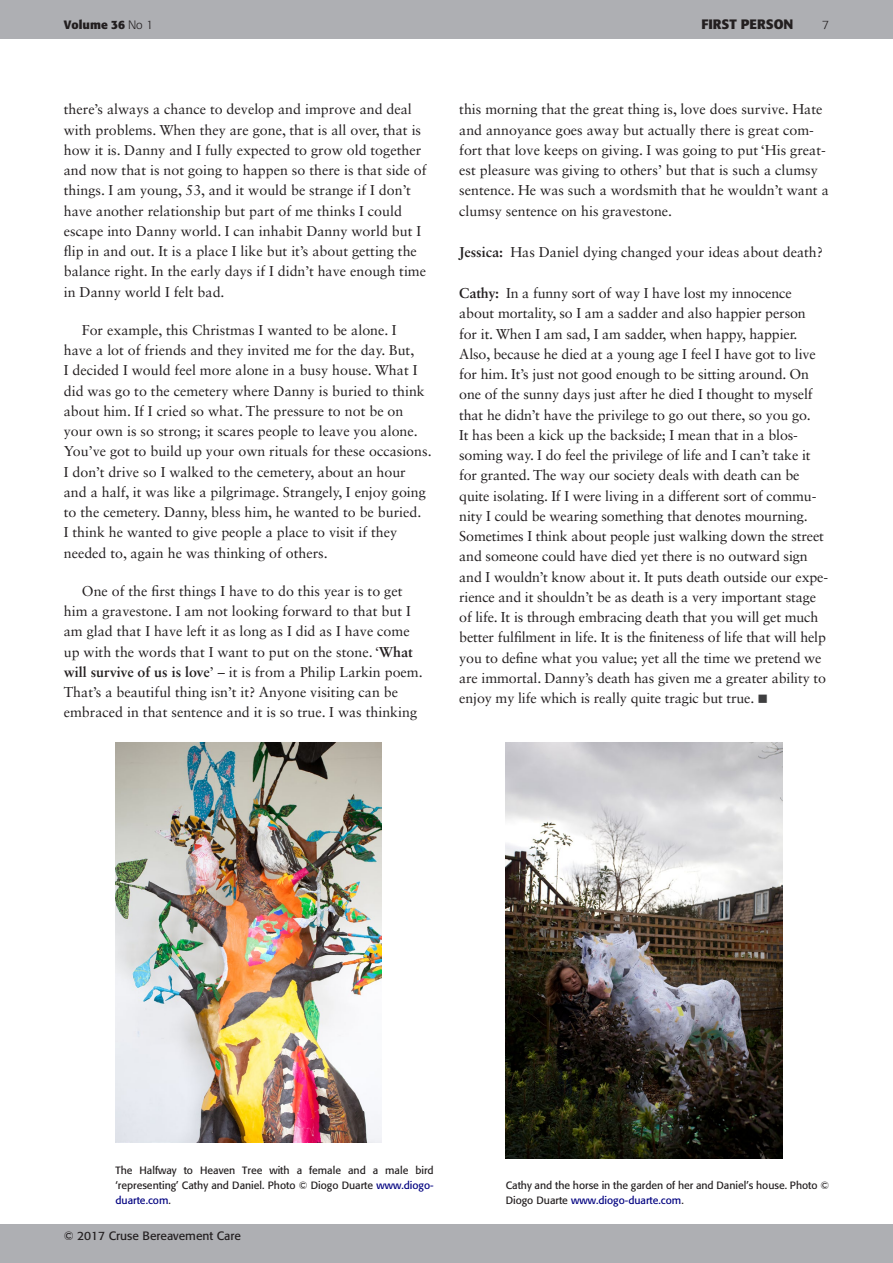
<style>
.page{position:relative;width:893px;height:1263px;background:#fff}
.page>*{position:absolute;margin:0;border:0;box-sizing:border-box;transform-origin:0 0}
.t1{font:14.25px/20.2px "Sabon LT Std";color:#231f20}
.t2{font:700 13.5px "Formata";color:#231f20}
.t3{font:12px "Formata";color:#231f20}
.t4{font:700 12px "Formata";color:#231f20}
.t5{font:300 12px "Formata";color:#231f20}
.t6{font:10.5px/15px "Formata";color:#231f20;text-align:justify}
.s1{font-weight:300}
.s2{font-weight:700}
.s3{color:#3e3e3f}
.s4{color:#000080}
</style>
<div class="page">
<div style="left:0;top:1225px;width:893px;height:38px;background:#aeafb3"></div>
<div style="left:0;top:0;width:893px;height:38px;background:#aeafb3"></div>
<img style="left:115px;top:743px;width:267px;height:399px">
<img style="left:506px;top:743px;width:276px;height:415px">
<p class="t4" style="left:64px;top:18px;width:91px">VOLUME 36 <span class="s1">No 1</span></p>
<p class="t2" style="left:701px;top:16px;width:93px">FIRST PERSON</p>
<p class="t5" style="left:822px;top:18px;width:8px">7</p>
<p class="t1" style="left:64px;top:99px;width:364px">there’s always a chance to develop and improve and deal with problems. When they are gone, that is all over, that is how it is. Danny and I fully expected to grow old together and now that is not going to happen so there is that side of things. I am young, 53, and it would be strange if I don’t have another relationship but part of me thinks I could escape into Danny world. I can inhabit Danny world but I flip in and out. It is a place I like but it’s about getting the balance right. In the early days if I didn’t have enough time in Danny world I felt bad.</p>
<p class="t1" style="left:64px;top:320px;width:369px;text-indent:18px">For example, this Christmas I wanted to be alone. I<br>have a lot of friends and they invited me for the day. But,<br>I decided I would feel more alone in a busy house. What I did was go to the cemetery where Danny is buried to think about him. If I cried so what. The pressure to not be on your own is so strong; it scares people to leave you alone.<br>You’ve got to build up your own rituals for these occasions.<br>I don’t drive so I walked to the cemetery, about an hour and a half, it was like a pilgrimage. Strangely, I enjoy going to the cemetery. Danny, bless him, he wanted to be buried.<br>I think he wanted to give people a place to visit if they needed to, again he was thinking of others.</p>
<p class="t1" style="left:64px;top:581px;width:360px;text-indent:18px">One of the first things I have to do this year is to get him a gravestone. I am not looking forward to that but I am glad that I have left it as long as I did as I have come up with the words that I want to put on the stone. ‘<span class="s2">What will survive of us is love</span>’ – it is from a Philip Larkin poem.<br>That’s a beautiful thing isn’t it? Anyone visiting can be embraced in that sentence and it is so true. I was thinking</p>
<p class="t1" style="left:459px;top:99px;width:371px">this morning that the great thing is, love does survive. Hate and annoyance goes away but actually there is great com&shy;fort that love keeps on giving. I was going to put ‘His great&shy;est pleasure was giving to others’ but that is such a clumsy sentence. He was such a wordsmith that he wouldn’t want a clumsy sentence on his gravestone.</p>
<p class="t1" style="left:459px;top:242px;width:365px"><span class="s2">Jessica:</span> Has Daniel dying changed your ideas about death?</p>
<p class="t1" style="left:459px;top:283px;width:370px"><span class="s2">Cathy:</span> In a funny sort of way I have lost my innocence about mortality, so I am a sadder and also happier person<br>for it. When I am sad, I am sadder, when happy, happier.<br>Also, because he died at a young age I feel I have got to live for him. It’s just not good enough to be sitting around. On one of the sunny days just after he died I thought to myself that he didn’t have the privilege to go out there, so you go.<br>It has been a kick up the backside; I mean that in a blos&shy;soming way. I do feel the privilege of life and I can’t take it for granted. The way our society deals with death can be quite isolating. If I were living in a different sort of commu&shy;nity I could be wearing something that denotes mourning.<br>Sometimes I think about people just walking down the street and someone could have died yet there is no outward sign and I wouldn’t know about it. It puts death outside our expe&shy;rience and it shouldn’t be as death is a very important stage of life. It is through embracing death that you will get much better fulfilment in life. It is the finiteness of life that will help you to define what you value; yet all the time we pretend we are immortal. Danny’s death has given me a greater ability to enjoy my life which is really quite tragic but true. <span class="s3">■</span></p>
<p class="t6" style="left:115px;top:1163px;width:320px">The Halfway to Heaven Tree with a female and a male bird ‘representing’ Cathy and Daniel. Photo © Diogo Duarte <span class="s4">www.diogo&shy;duarte.com</span>.</p>
<p class="t3" style="left:64px;top:1228px;width:179px">© 2017 Cruse Bereavement Care</p>
<p class="t6" style="left:506px;top:1178px;width:325px">Cathy and the horse in the garden of her and Daniel’s house. Photo ©<br>Diogo Duarte <span class="s4">www.diogo-duarte.com</span>.</p>
</div>
